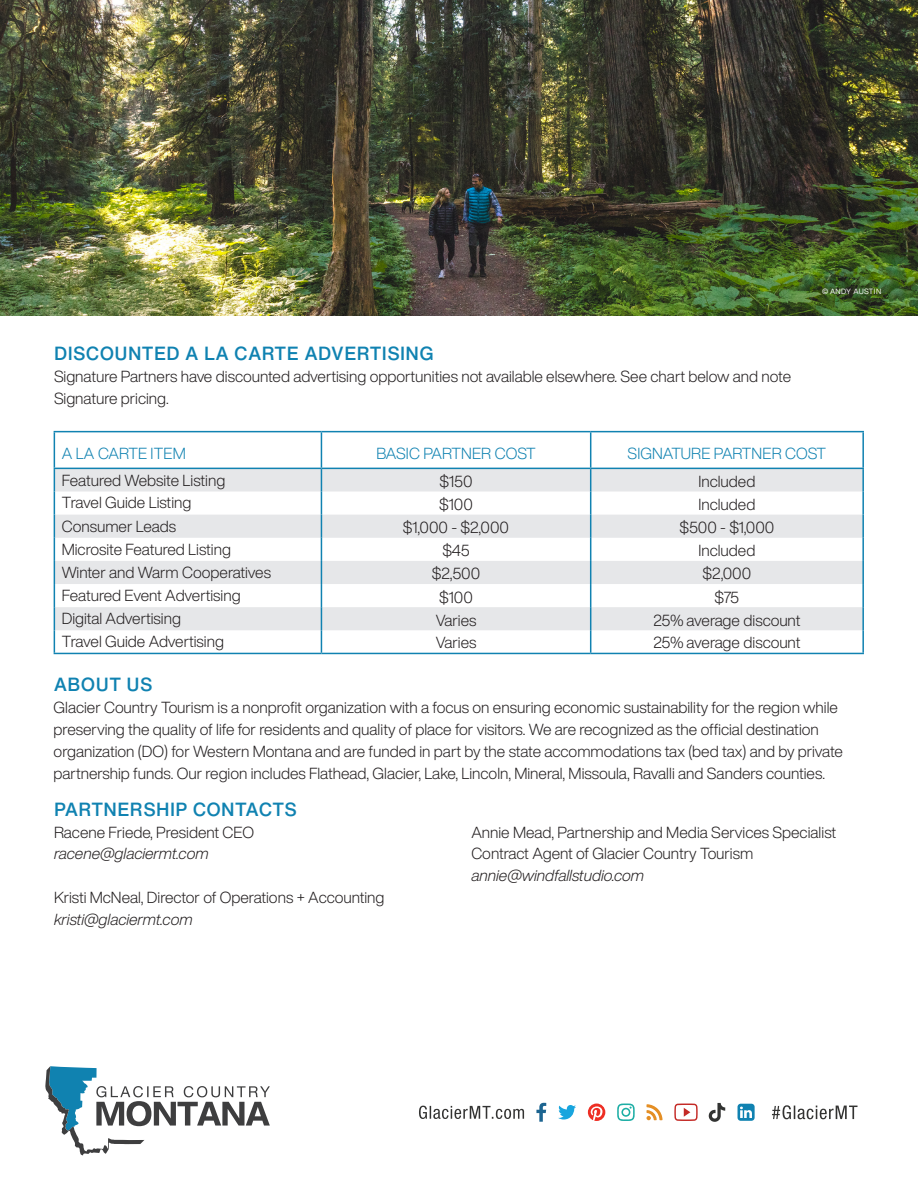
<style>
.page{position:relative;width:918px;height:1188px;background:#fff}
.page>*{position:absolute;margin:0;border:0;box-sizing:border-box;transform-origin:0 0}
.t1{font:500 18.75px "Helvetica Now Text";letter-spacing:.02em;color:#1082b1}
.t2{font:300 15.75px/21.9px "Helvetica Now Display";color:#231f20}
.t3{font:italic 300 15.75px "Helvetica Now Display";color:#231f20}
.t4{font:300 15.75px "Helvetica Now Display";letter-spacing:.005em;color:#1082b1}
.GC_Headers{font:7.5px "Helvetica Now Display";letter-spacing:.05em;color:#fff}
</style>
<div class="page">
<img style="left:0;top:0;width:918px;height:315px">
<svg style="left:45px;top:1066px;width:225px;height:89px"></svg>
<svg style="left:772px;top:1105px;width:86px;height:14px"></svg>
<svg style="left:419px;top:1106px;width:105px;height:13px"></svg>
<svg style="left:536px;top:1103px;width:10px;height:19px"></svg>
<svg style="left:558px;top:1105px;width:18px;height:15px"></svg>
<svg style="left:588px;top:1104px;width:17px;height:17px"></svg>
<svg style="left:617px;top:1104px;width:18px;height:17px"></svg>
<svg style="left:647px;top:1104px;width:16px;height:16px"></svg>
<svg style="left:674px;top:1104px;width:24px;height:17px"></svg>
<svg style="left:738px;top:1104px;width:17px;height:17px"></svg>
<svg style="left:708px;top:1103px;width:17px;height:19px"></svg>
<svg style="left:55px;top:469px;width:807px;height:161px;fill:#e6e7e9"></svg>
<hr style="left:862px;top:469px;width:2px;height:23px;background:#1082b1">
<hr style="left:862px;top:492px;width:2px;height:23px;background:#1082b1">
<hr style="left:862px;top:515px;width:2px;height:23px;background:#1082b1">
<hr style="left:862px;top:538px;width:2px;height:23px;background:#1082b1">
<hr style="left:862px;top:561px;width:2px;height:23px;background:#1082b1">
<hr style="left:862px;top:584px;width:2px;height:23px;background:#1082b1">
<hr style="left:862px;top:607px;width:2px;height:23px;background:#1082b1">
<hr style="left:54px;top:431px;width:267px;height:1px;background:#1082b1">
<hr style="left:54px;top:432px;width:1px;height:36px;background:#1082b1">
<hr style="left:321px;top:431px;width:270px;height:1px;background:#1082b1">
<hr style="left:321px;top:432px;width:1px;height:36px;background:#1082b1">
<hr style="left:591px;top:431px;width:273px;height:1px;background:#1082b1">
<hr style="left:590px;top:432px;width:1px;height:36px;background:#1082b1">
<hr style="left:862px;top:432px;width:2px;height:36px;background:#1082b1">
<hr style="left:54px;top:468px;width:267px;height:1px;background:#1082b1">
<hr style="left:321px;top:468px;width:270px;height:1px;background:#1082b1">
<hr style="left:591px;top:468px;width:273px;height:1px;background:#1082b1">
<svg style="left:54px;top:469px;width:1px;height:184px"></svg>
<svg style="left:321px;top:469px;width:1px;height:184px"></svg>
<svg style="left:590px;top:469px;width:1px;height:184px"></svg>
<hr style="left:862px;top:630px;width:2px;height:23px;background:#1082b1">
<hr style="left:54px;top:653px;width:267px;height:1px;background:#1082b1">
<hr style="left:321px;top:653px;width:270px;height:1px;background:#1082b1">
<hr style="left:591px;top:653px;width:273px;height:1px;background:#1082b1">
<p class="t1" style="left:54px;top:341px;width:381px">DISCOUNTED A LA CARTE ADVERTISING</p>
<p class="t2" style="left:54px;top:365px;width:739px">Signature Partners have discounted advertising opportunities not available elsewhere. See chart below and note</p>
<p class="t2" style="left:54px;top:387px;width:116px">Signature pricing.</p>
<p class="GC_Headers" style="left:822px;top:286px;width:61px">© ANDY AUSTIN</p>
<p class="t4" style="left:62px;top:443px;width:125px">A LA CARTE ITEM</p>
<p class="t4" style="left:376px;top:443px;width:161px">BASIC PARTNER COST</p>
<p class="t4" style="left:628px;top:443px;width:200px">SIGNATURE PARTNER COST</p>
<p class="t2" style="left:62px;top:469px;width:165px">Featured Website Listing</p>
<p class="t2" style="left:440px;top:470px;width:35px">$150</p>
<p class="t2" style="left:698px;top:470px;width:58px">Included</p>
<p class="t2" style="left:62px;top:492px;width:131px">Travel Guide Listing</p>
<p class="t2" style="left:439px;top:493px;width:35px">$100</p>
<p class="t2" style="left:698px;top:493px;width:58px">Included</p>
<p class="t2" style="left:62px;top:515px;width:116px">Consumer Leads</p>
<p class="t2" style="left:403px;top:516px;width:108px">$1,000 - $2,000</p>
<p class="t2" style="left:679px;top:516px;width:97px">$500 - $1,000</p>
<p class="t2" style="left:62px;top:538px;width:171px">Microsite Featured Listing</p>
<p class="t2" style="left:442px;top:540px;width:29px">$45</p>
<p class="t2" style="left:698px;top:540px;width:58px">Included</p>
<p class="t2" style="left:62px;top:561px;width:211px">Winter and Warm Cooperatives</p>
<p class="t2" style="left:432px;top:563px;width:50px">$2,500</p>
<p class="t2" style="left:703px;top:563px;width:50px">$2,000</p>
<p class="t2" style="left:62px;top:584px;width:180px">Featured Event Advertising</p>
<p class="t2" style="left:439px;top:586px;width:35px">$100</p>
<p class="t2" style="left:715px;top:586px;width:26px">$75</p>
<p class="t2" style="left:62px;top:607px;width:121px">Digital Advertising</p>
<p class="t2" style="left:436px;top:609px;width:42px">Varies</p>
<p class="t2" style="left:653px;top:609px;width:148px">25% average discount</p>
<p class="t2" style="left:62px;top:630px;width:164px">Travel Guide Advertising</p>
<p class="t2" style="left:436px;top:632px;width:42px">Varies</p>
<p class="t2" style="left:653px;top:632px;width:148px">25% average discount</p>
<p class="t1" style="left:54px;top:672px;width:100px">ABOUT US</p>
<p class="t2" style="left:54px;top:696px;width:791px">Glacier Country Tourism is a nonprofit organization with a focus on ensuring economic sustainability for the region while preserving the quality of life for residents and quality of place for visitors. We are recognized as the official destination organization (DO) for Western Montana and are funded in part by the state accommodations tax (bed tax) and by private partnership funds. Our region includes Flathead, Glacier, Lake, Lincoln, Mineral, Missoula, Ravalli and Sanders counties.</p>
<p class="t1" style="left:54px;top:796px;width:244px">PARTNERSHIP CONTACTS</p>
<p class="t2" style="left:54px;top:821px;width:202px">Racene Friede, President CEO</p>
<p class="t3" style="left:54px;top:843px;width:156px">racene@glaciermt.com</p>
<p class="t2" style="left:54px;top:886px;width:332px">Kristi McNeal, Director of Operations + Accounting</p>
<p class="t3" style="left:54px;top:909px;width:140px">kristi@glaciermt.com</p>
<p class="t2" style="left:471px;top:821px;width:366px">Annie Mead, Partnership and Media Services Specialist</p>
<p class="t2" style="left:471px;top:843px;width:283px">Contract Agent of Glacier Country Tourism</p>
<p class="t3" style="left:471px;top:865px;width:174px">annie@windfallstudio.com</p>
</div>
